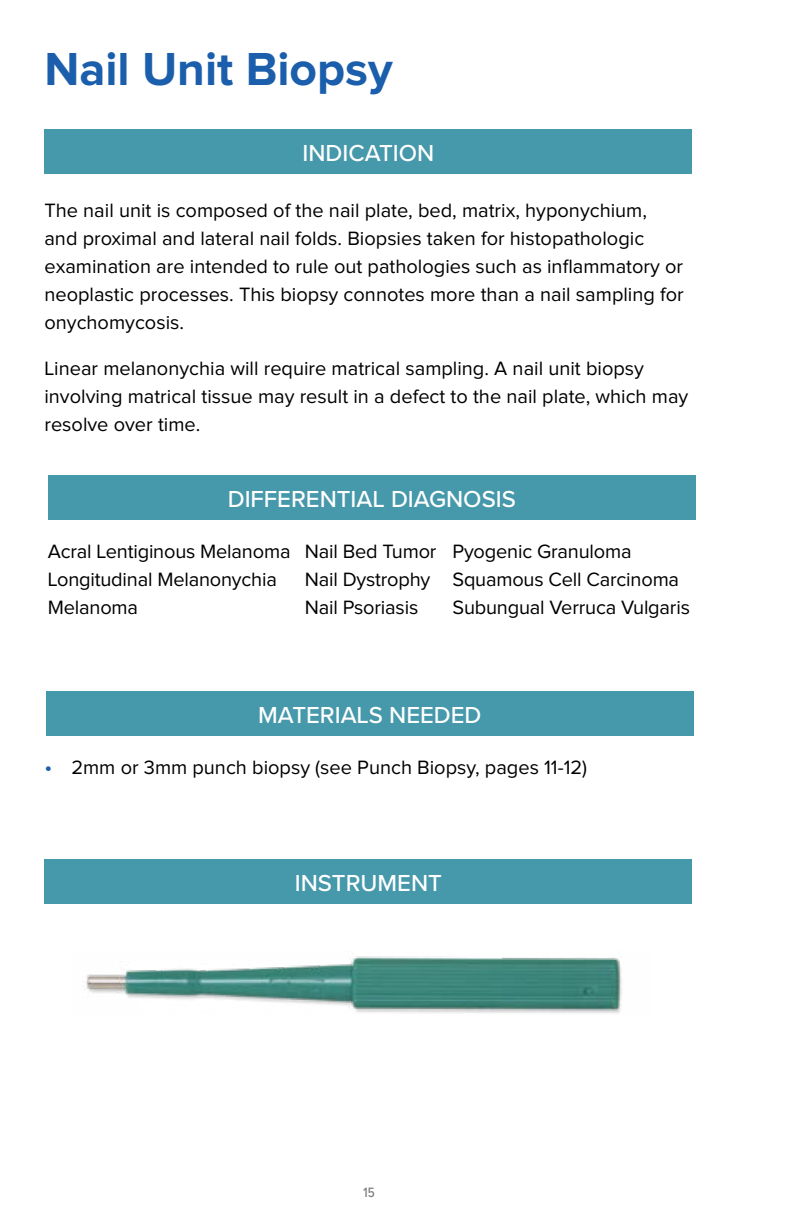
<style>
.page{position:relative;width:792px;height:1224px;background:#fff}
.page>*{position:absolute;margin:0;border:0;box-sizing:border-box;transform-origin:0 0}
.t1{font:700 48px "Proxima Nova";color:#1b5eac}
.t2{font:500 24px "Proxima Nova";color:#fff}
.t3{font:20px/28px "Proxima Nova";color:#000}
.t4{font:500 14px "Proxima Nova Cond";color:#7a7c7e}
.s1{font-size:22px;color:#1b5eac}
</style>
<div class="page">
<div style="left:44px;top:129px;width:648px;height:45px;background:#4698ab"></div>
<div style="left:46px;top:691px;width:648px;height:45px;background:#4698ab"></div>
<div style="left:48px;top:475px;width:648px;height:45px;background:#4698ab"></div>
<div style="left:44px;top:859px;width:648px;height:45px;background:#4698ab"></div>
<img style="left:83px;top:956px;width:539px;height:58px">
<h1 class="t1" style="left:44px;top:42px;width:350px">Nail Unit Biopsy</h1>
<p class="t2" style="left:302px;top:135px;width:133px">INDICATION</p>
<p class="t3" style="left:44px;top:197px;width:641px">The nail unit is composed of the nail plate, bed, matrix, hyponychium, and proximal and lateral nail folds. Biopsies taken for histopathologic examination are intended to rule out pathologies such as inflammatory or neoplastic processes. This biopsy connotes more than a nail sampling for onychomycosis.</p>
<p class="t3" style="left:44px;top:355px;width:645px">Linear melanonychia will require matrical sampling. A nail unit biopsy involving matrical tissue may result in a defect to the nail plate, which may resolve over time.</p>
<p class="t2" style="left:228px;top:481px;width:290px">DIFFERENTIAL DIAGNOSIS</p>
<p class="t3" style="left:48px;top:538px;width:244px">Acral Lentiginous Melanoma<br>Longitudinal Melanonychia<br>Melanoma</p>
<p class="t3" style="left:305px;top:538px;width:133px">Nail Bed Tumor<br>Nail Dystrophy<br>Nail Psoriasis</p>
<p class="t3" style="left:453px;top:538px;width:239px">Pyogenic Granuloma<br>Squamous Cell Carcinoma<br>Subungual Verruca Vulgaris</p>
<p class="t2" style="left:258px;top:697px;width:225px">MATERIALS NEEDED</p>
<p class="t3" style="left:44px;top:754px;width:544px"><span class="s1">•</span> 2mm or 3mm punch biopsy (see Punch Biopsy, pages 11-12)</p>
<p class="t2" style="left:295px;top:865px;width:149px">INSTRUMENT</p>
<p class="t4" style="left:363px;top:1182px;width:13px">15</p>
</div>
